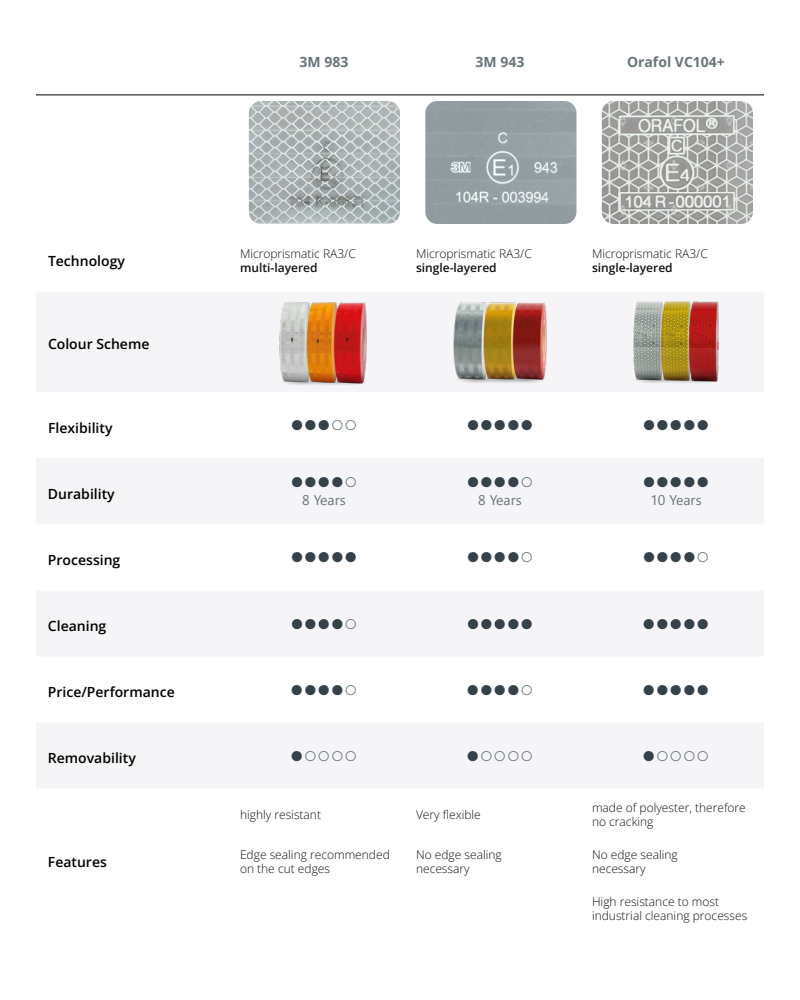
<style>
.page{position:relative;width:800px;height:1000px;background:#fff}
.page>*{position:absolute;margin:0;border:0;box-sizing:border-box;transform-origin:0 0}
.t1{font:600 14px "Open Sans";color:#000}
.t2{font:14px/18px "Segoe UI Emoji";color:#36424a}
.t3{font:700 14px "Open Sans";color:#68757a}
.t4{font:300 12px/14.4px "Open Sans";color:#111}
.t5{font:600 12px "Open Sans";color:#111}
.s1{color:#68757a}
</style>
<div class="page">
<hr style="left:36px;top:94px;width:200px;height:1px;background:#000">
<hr style="left:236px;top:94px;width:176px;height:1px;background:#000">
<hr style="left:412px;top:94px;width:176px;height:1px;background:#000">
<hr style="left:588px;top:94px;width:176px;height:1px;background:#000">
<img style="left:278px;top:302px;width:91px;height:84px">
<img style="left:453px;top:302px;width:94px;height:82px">
<img style="left:631px;top:301px;width:90px;height:83px">
<img style="left:249px;top:101px;width:151px;height:123px">
<img style="left:425px;top:101px;width:151px;height:123px">
<img style="left:602px;top:101px;width:151px;height:123px">
<p class="t1" style="left:48px;top:252px;width:78px">Technology</p>
<p class="t1" style="left:48px;top:335px;width:103px">Colour Scheme</p>
<p class="t3" style="left:300px;top:52px;width:50px">3M 983</p>
<p class="t3" style="left:476px;top:52px;width:50px">3M 943</p>
<p class="t3" style="left:627px;top:52px;width:99px">Orafol VC104+</p>
<p class="t4" style="left:240px;top:246px;width:117px">Microprismatic RA3/C</p>
<p class="t5" style="left:240px;top:260px;width:79px">multi-layered</p>
<p class="t4" style="left:416px;top:246px;width:117px">Microprismatic RA3/C</p>
<p class="t5" style="left:416px;top:260px;width:82px">single-layered</p>
<p class="t4" style="left:592px;top:246px;width:117px">Microprismatic RA3/C</p>
<p class="t5" style="left:592px;top:260px;width:82px">single-layered</p>
<p class="t1" style="left:48px;top:418px;width:66px">Flexibility</p>
<p class="t2" style="left:291px;top:416px;width:67px">●●●<span class="s1">○○</span></p>
<p class="t2" style="left:467px;top:416px;width:67px">●●●●●</p>
<p class="t2" style="left:643px;top:416px;width:67px">●●●●●</p>
<p class="t1" style="left:48px;top:484px;width:68px">Durability</p>
<p class="t2" style="left:340px;top:473px;width:19px;text-indent:-49px">●●●●<span class="s1">○ ▲</span></p>
<p class="t2" style="left:516px;top:473px;width:19px;text-indent:-49px">●●●●<span class="s1">○ ▲</span></p>
<p class="t2" style="left:643px;top:473px;width:67px">●●●●●</p>
<p class="t1" style="left:48px;top:550px;width:74px">Processing</p>
<p class="t2" style="left:291px;top:548px;width:67px">●●●●●</p>
<p class="t2" style="left:467px;top:548px;width:67px">●●●●<span class="s1">○</span></p>
<p class="t2" style="left:643px;top:548px;width:67px">●●●●<span class="s1">○</span></p>
<p class="t1" style="left:48px;top:616px;width:60px">Cleaning</p>
<p class="t2" style="left:291px;top:615px;width:67px">●●●●<span class="s1">○</span></p>
<p class="t2" style="left:467px;top:615px;width:67px">●●●●●</p>
<p class="t2" style="left:643px;top:615px;width:67px">●●●●●</p>
<p class="t1" style="left:48px;top:682px;width:128px">Price/Performance</p>
<p class="t2" style="left:291px;top:681px;width:67px">●●●●<span class="s1">○</span></p>
<p class="t2" style="left:467px;top:681px;width:67px">●●●●<span class="s1">○</span></p>
<p class="t2" style="left:643px;top:681px;width:67px">●●●●●</p>
<p class="t1" style="left:48px;top:748px;width:89px">Removability</p>
<p class="t2" style="left:291px;top:747px;width:67px">●<span class="s1">○○○○</span></p>
<p class="t2" style="left:467px;top:747px;width:67px">●<span class="s1">○○○○</span></p>
<p class="t2" style="left:643px;top:747px;width:67px">●<span class="s1">○○○○</span></p>
<p class="t1" style="left:48px;top:852px;width:61px">Features</p>
<p class="t4" style="left:240px;top:807px;width:83px">highly resistant</p>
<p class="t4" style="left:416px;top:807px;width:66px">Very flexible</p>
<p class="t4" style="left:592px;top:800px;width:155px">made of polyester, therefore no cracking</p>
<p class="t4" style="left:240px;top:847px;width:151px">Edge sealing recommended on the cut edges</p>
<p class="t4" style="left:416px;top:847px;width:87px">No edge sealing necessary</p>
<p class="t4" style="left:592px;top:847px;width:87px">No edge sealing necessary</p>
<p class="t4" style="left:592px;top:894px;width:157px">High resistance to most industrial cleaning processes</p>
</div>
